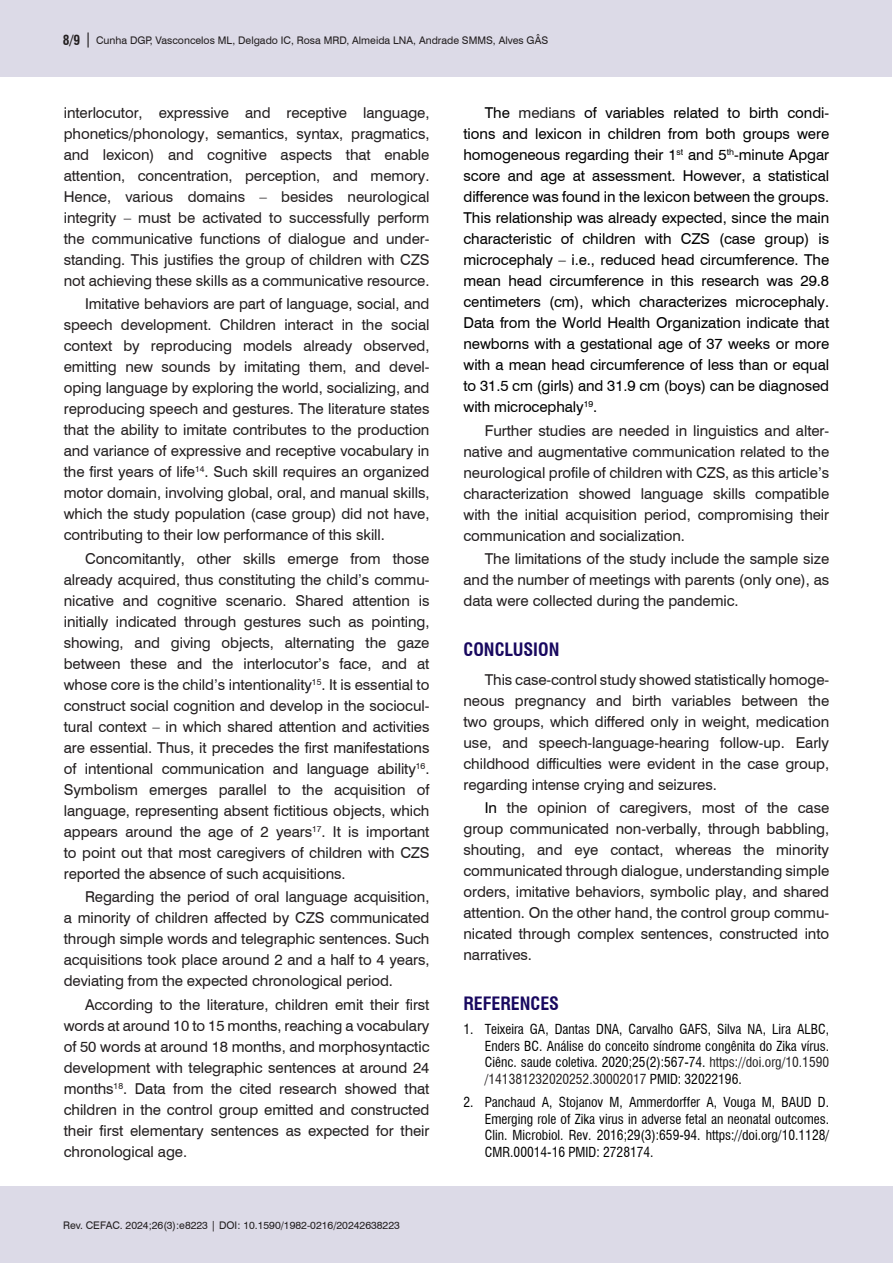
<style>
.page{position:relative;width:893px;height:1263px;background:#fff}
.page>*{position:absolute;margin:0;border:0;box-sizing:border-box;transform-origin:0 0}
.Nivel_1{font:700 condensed 18px "Swiss 721 BT";color:#18085f}
.Corpo_do_texto_INGLES{font:15px/21px "Swiss 721 BT";letter-spacing:-.005em;color:#231f20;text-align:justify}
.Corpo_do_texto_INGLES-2{font:15px/21px "Swiss 721 BT";letter-spacing:-.005em;color:#000;text-align:justify}
.t1{font:condensed 13.5px/16.5px "Swiss 721 BT";color:#000;text-align:justify}
.t2{font:10.5px "Swiss 721 BT";color:#231f20}
.s1{font-weight:700;font-stretch:condensed;font-size:13.5px}
.s2{font-size:15px}
.s3{color:#231f20}
.s4{color:#000}
</style>
<div class="page">
<div style="left:0;top:1186px;width:892px;height:77px;background:#dcdae7"></div>
<div style="left:0;top:0;width:892px;height:77px;background:#dcdae7"></div>
<p class="t2" style="left:63px;top:33px;width:487px"><span class="s1">8/9</span> <span class="s2">|</span> Cunha DGP, Vasconcelos ML, Delgado IC, Rosa MRD, Almeida LNA, Andrade SMMS, Alves GÂS</p>
<p class="Corpo_do_texto_INGLES" style="left:64px;top:101px;width:367px">interlocutor, expressive and receptive language, phonetics/phonology, semantics, syntax, pragmatics, and lexicon) and cognitive aspects that enable attention, concentration, perception, and memory.<br>Hence, various domains – besides neurological integrity – must be activated to successfully perform the communicative functions of dialogue and under&shy;standing. This justifies the group of children with CZS not achieving these skills as a communicative resource.</p>
<p class="Corpo_do_texto_INGLES" style="left:64px;top:293px;width:367px;text-indent:21px">Imitative behaviors are part of language, social, and speech development. Children interact in the social context by reproducing models already observed, emitting new sounds by imitating them, and devel&shy;oping language by exploring the world, socializing, and reproducing speech and gestures. The literature states that the ability to imitate contributes to the production and variance of expressive and receptive vocabulary in the first years of life<sup>14</sup>. Such skill requires an organized motor domain, involving global, oral, and manual skills, which the study population (case group) did not have, contributing to their low performance of this skill.</p>
<p class="Corpo_do_texto_INGLES" style="left:64px;top:547px;width:367px;text-indent:21px">Concomitantly, other skills emerge from those already acquired, thus constituting the child’s commu&shy;nicative and cognitive scenario. Shared attention is initially indicated through gestures such as pointing, showing, and giving objects, alternating the gaze between these and the interlocutor’s face, and at whose core is the child’s intentionality<sup>15</sup>. It is essential to construct social cognition and develop in the sociocul&shy;tural context – in which shared attention and activities are essential. Thus, it precedes the first manifestations of intentional communication and language ability<sup>16</sup>.<br>Symbolism emerges parallel to the acquisition of language, representing absent fictitious objects, which appears around the age of 2 years<sup>17</sup>. It is important to point out that most caregivers of children with CZS reported the absence of such acquisitions.</p>
<p class="Corpo_do_texto_INGLES" style="left:64px;top:886px;width:367px;text-indent:21px">Regarding the period of oral language acquisition, a minority of children affected by CZS communicated through simple words and telegraphic sentences. Such acquisitions took place around 2 and a half to 4 years, deviating from the expected chronological period.</p>
<p class="Corpo_do_texto_INGLES" style="left:64px;top:993px;width:367px;text-indent:21px">According to the literature, children emit their first words at around 10 to 15 months, reaching a vocabulary of 50 words at around 18 months, and morphosyntactic development with telegraphic sentences at around 24 months<sup>18</sup>. Data from the cited research showed that children in the control group emitted and constructed their first elementary sentences as expected for their chronological age.</p>
<p class="t2" style="left:63px;top:1218px;width:338px">Rev. CEFAC. 2024;26(3):e8223 | DOI: 10.1590/1982-0216/20242638223</p>
<p class="Corpo_do_texto_INGLES-2" style="left:463px;top:101px;width:367px;text-indent:21px">The <span class="s3">medians</span> of variables related to birth condi&shy;tions and lexicon in children from both groups were homogeneous regarding their 1<sup>st</sup> and 5<sup>th</sup>-minute Apgar score and age at assessment. However, a statistical difference was found in the lexicon between the groups.<br>This relationship was already expected, since the main characteristic of children with CZS (case group) is microcephaly – i.e., reduced head circumference. The mean head circumference in this research was 29.8 centimeters (cm), which characterizes microcephaly.<br>Data from the World Health Organization indicate that newborns with a gestational age of 37 weeks or more with a mean head circumference of less than or equal to 31.5 cm (girls) and 31.9 cm (boys) can be diagnosed with microcephaly<sup>19</sup>.</p>
<p class="Corpo_do_texto_INGLES" style="left:463px;top:419px;width:367px;text-indent:21px">Further studies are needed in linguistics and alter&shy;native and augmentative communication related to the neurological profile of children with CZS, as this article’s characterization showed language skills compatible with the initial acquisition period, compromising their communication and socialization.</p>
<p class="Corpo_do_texto_INGLES" style="left:463px;top:548px;width:367px;text-indent:21px">The limitations of the study include the sample size and the number of meetings with parents (only one), as data were collected during the pandemic.</p>
<p class="Nivel_1" style="left:463px;top:639px;width:97px">CONCLUSION</p>
<p class="Corpo_do_texto_INGLES" style="left:463px;top:668px;width:367px;text-indent:21px">This case-control study showed statistically homoge&shy;neous pregnancy and birth variables between the two groups, which differed only in weight, medication use, and speech-language-hearing follow-up. Early childhood difficulties were evident in the case group, regarding intense crying and seizures.</p>
<p class="Corpo_do_texto_INGLES" style="left:463px;top:797px;width:367px;text-indent:21px"><span class="s4">In</span> the opinion of caregivers, most of the case group communicated non-verbally, through babbling, shouting, and eye contact, whereas the minority communicated through dialogue, understanding simple orders, imitative behaviors, symbolic play, and shared attention. On the other hand, the control group commu&shy;nicated through complex sentences, constructed into narratives.</p>
<p class="Nivel_1" style="left:463px;top:993px;width:97px">REFERENCES</p>
<p class="t1" style="left:485px;top:1021px;width:346px;text-indent:-21px">1. Teixeira GA, Dantas DNA, Carvalho GAFS, Silva NA, Lira ALBC, Enders BC. Análise do conceito síndrome congênita do Zika vírus.<br>Ciênc. saude coletiva. 2020;25(2):567-74. <span class="s3">https://doi.org/10.1590 /141381232020252.30002017</span> PMID: 32022196.</p>
<p class="t1" style="left:485px;top:1094px;width:346px;text-indent:-21px">2. Panchaud A, Stojanov M, Ammerdorffer A, Vouga M, BAUD D.<br>Emerging role of Zika virus in adverse fetal an neonatal outcomes.<br>Clin. Microbiol. Rev. 2016;29(3):659-94. https://doi.org/10.1128/ CMR.00014-16 PMID: 2728174.</p>
</div>
